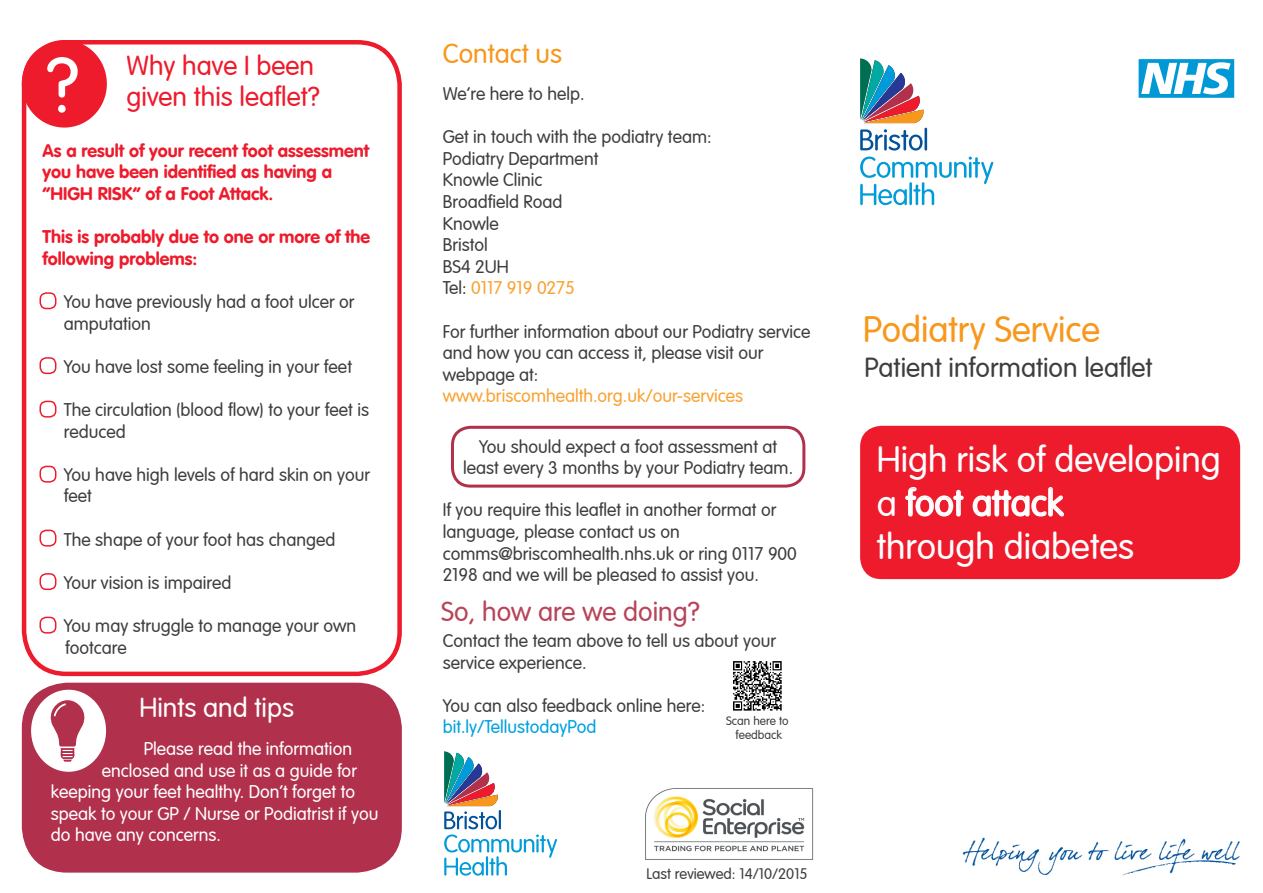
<style>
.page{position:relative;width:1263px;height:893px;background:#fff}
.page>*{position:absolute;margin:0;border:0;box-sizing:border-box;transform-origin:0 0}
.t1{font:300 36px/43.2px "VAG Rounded";color:#fff}
.t2{font:300 36px "VAG Rounded";color:#f7981d}
.t3{font:300 27px/31.5px "VAG Rounded";color:#ee1b2c}
.t4{font:300 27px "VAG Rounded";color:#3e3e3f}
.t5{font:300 27px "VAG Rounded";color:#b84559}
.t6{font:300 27px "VAG Rounded";color:#fff}
.t7{font:300 27px "VAG Rounded";color:#f7981d}
.t8{font:300 18px/21.6px "VAG Rounded";color:#3e3e3f}
.t9{font:300 18px "VAG Rounded";color:#fff}
.t10{font:18px/21.6px "VAG Rounded Bold";color:#ee1b2c}
.t11{font:300 18px "VAG Rounded";color:#f9a232}
.t12{font:300 18px "VAG Rounded";color:#00a1dd}
.t13{font:300 15px "VAG Rounded";color:#3e3e3f}
.t14{font:300 12px "VAG Rounded";color:#3e3e3f}
.s1{color:#f9a232}
</style>
<div class="page">
<svg style="left:1138px;top:59px;width:96px;height:39px"></svg>
<div style="left:860px;top:426px;width:380px;height:153px;background:#ee1b2c;border-radius:21px"></div>
<svg style="left:905px;top:487px;width:59px;height:30px"></svg>
<svg style="left:972px;top:487px;width:92px;height:30px"></svg>
<div style="left:22px;top:40px;width:85px;height:88px;background:#ee1b2c;border-radius:50%"></div>
<svg style="left:47px;top:57px;width:31px;height:56px"></svg>
<div style="left:22px;top:40px;width:380px;height:636px;border:4px solid #ee1b2c;border-radius:43px"></div>
<div style="left:40px;top:292px;width:16px;height:17px;border:2px solid #ee1b2c;border-radius:6px"></div>
<div style="left:40px;top:357px;width:16px;height:17px;border:2px solid #ee1b2c;border-radius:6px"></div>
<div style="left:40px;top:401px;width:16px;height:17px;border:2px solid #ee1b2c;border-radius:6px"></div>
<div style="left:40px;top:466px;width:16px;height:17px;border:2px solid #ee1b2c;border-radius:6px"></div>
<div style="left:40px;top:530px;width:16px;height:17px;border:2px solid #ee1b2c;border-radius:6px"></div>
<div style="left:40px;top:573px;width:16px;height:17px;border:2px solid #ee1b2c;border-radius:6px"></div>
<div style="left:40px;top:617px;width:16px;height:17px;border:2px solid #ee1b2c;border-radius:6px"></div>
<div style="left:24px;top:685px;width:376px;height:185px;background:#b1314d;border-radius:43px"></div>
<div style="left:22px;top:683px;width:380px;height:190px;border:5px solid #b0304d;border-radius:43px"></div>
<svg style="left:29px;top:687px;width:79px;height:87px;background:#f3e0e4"></svg>
<div style="left:27px;top:685px;width:84px;height:91px;border:4px solid #b1314d;border-radius:50%"></div>
<svg style="left:46px;top:700px;width:43px;height:62px"></svg>
<svg style="left:860px;top:129px;width:62px;height:22px"></svg>
<hr style="left:924px;top:128px;width:3px;height:23px;background:#01519b">
<svg style="left:860px;top:157px;width:133px;height:48px"></svg>
<svg style="left:860px;top:59px;width:64px;height:64px"></svg>
<div style="left:451px;top:426px;width:354px;height:62px;border:3px solid #b1314d;border-radius:18px"></div>
<img style="left:962px;top:837px;width:278px;height:39px">
<img style="left:645px;top:788px;width:169px;height:72px">
<svg style="left:444px;top:751px;width:113px;height:125px"></svg>
<img style="left:733px;top:661px;width:49px;height:50px">
<p class="t3" style="left:126px;top:51px;width:195px">Why have I been given this leaflet?</p>
<p class="t10" style="left:43px;top:140px;width:328px">As a result of your recent foot assessment you have been identified as having a “HIGH RISK” of a Foot Attack.</p>
<p class="t10" style="left:43px;top:226px;width:329px">This is probably due to one or more of the following problems:</p>
<p class="t8" style="left:64px;top:292px;width:292px;text-indent:-21px">• You have previously had a foot ulcer or amputation</p>
<p class="t8" style="left:43px;top:356px;width:311px">• You have lost some feeling in your feet</p>
<p class="t8" style="left:64px;top:400px;width:307px;text-indent:-21px">• The circulation (blood flow) to your feet is reduced</p>
<p class="t8" style="left:64px;top:464px;width:308px;text-indent:-21px">• You have high levels of hard skin on your feet</p>
<p class="t8" style="left:43px;top:529px;width:294px">• The shape of your foot has changed</p>
<p class="t8" style="left:43px;top:572px;width:190px">• Your vision is impaired</p>
<p class="t8" style="left:65px;top:616px;width:293px;text-indent:-22px">• You may struggle to manage your own footcare</p>
<p class="t6" style="left:139px;top:692px;width:156px">Hints and tips</p>
<p class="t9" style="left:144px;top:738px;width:210px">Please read the information</p>
<p class="t9" style="left:102px;top:760px;width:257px">enclosed and use it as a guide for</p>
<p class="t9" style="left:51px;top:781px;width:306px">keeping your feet healthy. Don’t forget to</p>
<p class="t9" style="left:51px;top:803px;width:329px">speak to your GP / Nurse or Podiatrist if you</p>
<p class="t9" style="left:51px;top:825px;width:172px">do have any concerns.</p>
<h2 class="t7" style="left:443px;top:38px;width:121px">Contact us</h2>
<p class="t8" style="left:443px;top:84px;width:143px">We’re here to help.</p>
<p class="t8" style="left:443px;top:127px;width:270px">Get in touch with the podiatry team:<br>Podiatry Department<br>Knowle Clinic<br>Broadfield Road<br>Knowle<br>Bristol<br>BS4 2UH<br>Tel: <span class="s1">0117 919 0275</span></p>
<p class="t8" style="left:443px;top:321px;width:369px">For further information about our Podiatry service and how you can access it, please visit our webpage at:</p>
<p class="t11" style="left:443px;top:386px;width:302px">www.briscomhealth.org.uk/our-services</p>
<p class="t8" style="left:463px;top:436px;width:331px;text-align:center">You should expect a foot assessment at least every 3 months by your Podiatry team.</p>
<p class="t8" style="left:443px;top:500px;width:335px">If you require this leaflet in another format or language, please contact us on</p>
<p class="t8" style="left:443px;top:543px;width:356px">comms@briscomhealth.nhs.uk or ring 0117 900<br>2198 and we will be pleased to assist you.</p>
<p class="t5" style="left:441px;top:596px;width:260px">So, how are we doing?</p>
<p class="t8" style="left:443px;top:630px;width:335px">Contact the team above to tell us about your service experience.</p>
<p class="t8" style="left:443px;top:695px;width:264px">You can also feedback online here:</p>
<p class="t12" style="left:443px;top:717px;width:155px">bit.ly/TellustodayPod</p>
<p class="t14" style="left:726px;top:714px;width:64px">Scan here to</p>
<p class="t14" style="left:736px;top:728px;width:48px">feedback</p>
<p class="t13" style="left:646px;top:865px;width:163px">Last reviewed: 14/10/2015</p>
<p class="t2" style="left:863px;top:308px;width:239px">Podiatry Service</p>
<p class="t4" style="left:865px;top:352px;width:289px">Patient information leaflet</p>
<p class="t1" style="left:877px;top:439px;width:346px">High risk of developing a foot attack</p>
<p class="t1" style="left:877px;top:526px;width:259px">through diabetes</p>
</div>
